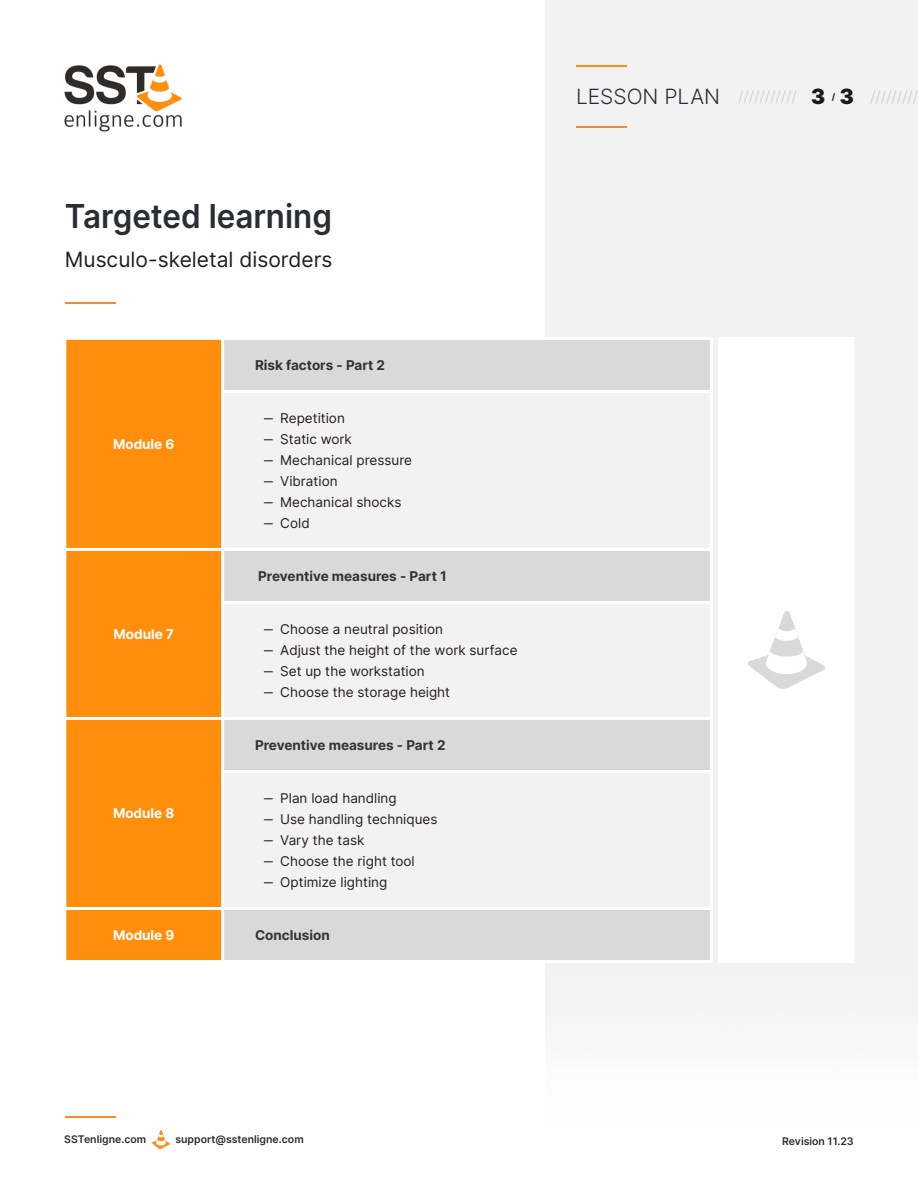
<style>
.page{position:relative;width:918px;height:1188px;background:#fff}
.page>*{position:absolute;margin:0;border:0;box-sizing:border-box;transform-origin:0 0}
.t1{font:600 33px "Inter";color:#2a2d32;scale:.95 1}
.t2{font:21px "Inter";color:#231f20}
.t3{font:300 15px "Inter";color:#ccc}
.t4{font:13.5px/21px "Inter";color:#231f20}
.t5{font:700 13.5px "Inter";color:#333}
.t6{font:700 13.5px "Inter";color:#fff}
.t7{font:600 10.5px "Inter";color:#2a2d32}
.t8{font:700 9px "Inter";color:#1a1a1a}
.s1{font-size:21px;color:#2a2d32}
.s2{font-weight:900;font-size:21px;color:#1a1a1a}
</style>
<div class="page">
<div style="left:545px;top:0;width:373px;height:1016px;background:#f2f2f2"></div>
<img style="left:64px;top:64px;width:118px;height:68px">
<hr style="left:65px;top:1116px;width:50px;height:1px;background:#f78d1e">
<img style="left:152px;top:1131px;width:18px;height:17px">
<hr style="left:576px;top:65px;width:50px;height:1px;background:#f78d1e">
<hr style="left:576px;top:126px;width:50px;height:1px;background:#f78d1e">
<div style="left:718px;top:337px;width:136px;height:626px;background:#fff"></div>
<hr style="left:65px;top:302px;width:50px;height:2px;background:#f78d1e">
<div style="left:65px;top:338px;width:158px;height:624px;background:#ff8e0c"></div>
<div style="left:224px;top:340px;width:486px;height:620px;background:#d9d9d9"></div>
<svg style="left:224px;top:393px;width:486px;height:514px;fill:#f2f2f2"></svg>
<hr style="left:63px;top:338px;width:3px;height:624px;background:#fff">
<hr style="left:221px;top:338px;width:3px;height:624px;background:#fff">
<hr style="left:710px;top:338px;width:3px;height:624px;background:#fff">
<hr style="left:65px;top:337px;width:646px;height:3px;background:#fff">
<hr style="left:223px;top:390px;width:488px;height:3px;background:#fff">
<hr style="left:65px;top:548px;width:646px;height:3px;background:#fff">
<hr style="left:223px;top:601px;width:488px;height:3px;background:#fff">
<hr style="left:65px;top:717px;width:646px;height:3px;background:#fff">
<hr style="left:223px;top:770px;width:488px;height:3px;background:#fff">
<hr style="left:65px;top:907px;width:646px;height:3px;background:#fff">
<hr style="left:65px;top:960px;width:646px;height:3px;background:#fff">
<img style="left:748px;top:611px;width:76px;height:78px">
<h1 class="t1" style="left:65px;top:196px;width:283px">Targeted learning</h1>
<h2 class="t2" style="left:65px;top:247px;width:269px">Musculo-skeletal disorders</h2>
<p class="t6" style="left:113px;top:436px;width:63px">Module 6</p>
<p class="t6" style="left:113px;top:626px;width:62px">Module 7</p>
<p class="t6" style="left:113px;top:805px;width:63px">Module 8</p>
<p class="t5" style="left:255px;top:357px;width:132px">Risk factors - Part 2</p>
<p class="t4" style="left:264px;top:407px;width:149px">‒ Repetition<br>‒ Static work<br>‒ Mechanical pressure ‒ Vibration<br>‒ Mechanical shocks ‒ Cold</p>
<p class="t5" style="left:258px;top:568px;width:190px">Preventive measures - Part 1</p>
<p class="t4" style="left:264px;top:618px;width:255px">‒ Choose a neutral position<br>‒ Adjust the height of the work surface ‒ Set up the workstation<br>‒ Choose the storage height</p>
<p class="t5" style="left:255px;top:737px;width:192px">Preventive measures - Part 2</p>
<p class="t4" style="left:264px;top:787px;width:175px">‒ Plan load handling<br>‒ Use handling techniques ‒ Vary the task<br>‒ Choose the right tool<br>‒ Optimize lighting</p>
<p class="t6" style="left:113px;top:927px;width:63px">Module 9</p>
<p class="t5" style="left:255px;top:927px;width:76px">Conclusion</p>
<p class="t3" style="left:576px;top:88px;width:251px"><span class="s1">LESSON PLAN</span> /////////// <span class="s2">3</span></p>
<p class="t8" style="left:832px;top:91px;width:5px">/</p>
<p class="t3" style="left:840px;top:88px;width:80px"><span class="s2">3</span> /////////</p>
<p class="t7" style="left:64px;top:1132px;width:83px">SSTenligne.com</p>
<p class="t7" style="left:175px;top:1132px;width:130px">support@sstenligne.com</p>
<p class="t7" style="left:782px;top:1135px;width:73px">Revision 11.23</p>
</div>
